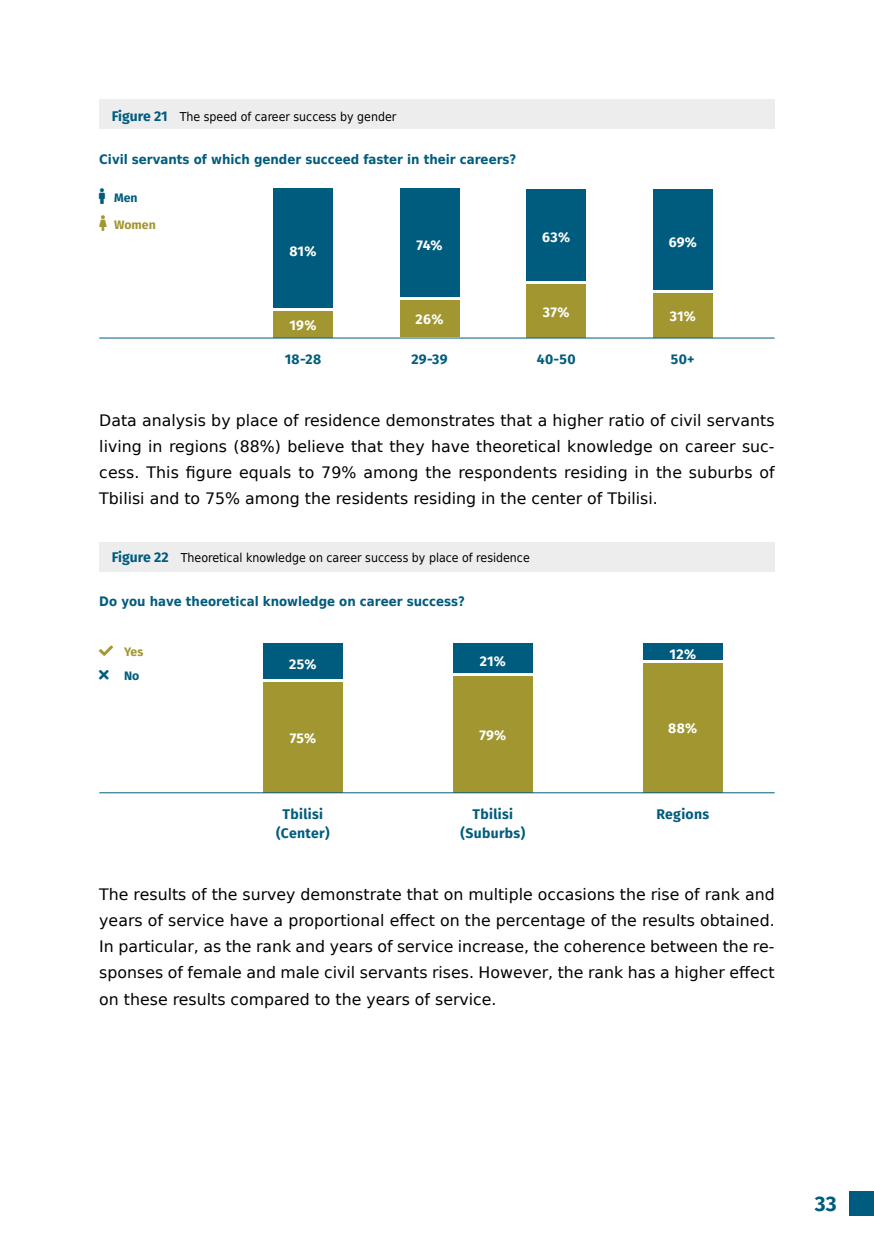
<style>
.page{position:relative;width:874px;height:1241px;background:#fff}
.page>*{position:absolute;margin:0;border:0;box-sizing:border-box;transform-origin:0 0}
.t1{font:700 21px "Fira GO";color:#005c7e}
.Body{font:15.75px/26.2px "DejaVu Sans";color:#000;text-align:justify}
.t2{font:700 14px/19.2px "Fira GO";letter-spacing:.025em;color:#005c7e;text-align:center}
.t3{font:700 14px "Fira GO";letter-spacing:.015em;color:#fff}
.t4{font:700 13.12px "DejaVu Sans Condensed";color:#005c7e}
.t5{font:12.25px "DejaVu Sans Condensed";color:#000}
.t6{font:700 12.25px "Fira GO";color:#a19630}
.t7{font:700 12.25px "Fira GO";color:#005c7e}
.s1{font-family:"Fira GO";font-weight:700;font-size:14px;color:#005c7e}
</style>
<div class="page">
<div style="left:848px;top:1191px;width:25px;height:24px;background:#005c7e"></div>
<div style="left:273px;top:309px;width:59px;height:28px;background:#a19630"></div>
<div style="left:273px;top:189px;width:59px;height:120px;background:#005c7e"></div>
<hr style="left:265px;top:308px;width:75px;height:2px;background:#fff">
<div style="left:399px;top:298px;width:60px;height:39px;background:#a19630"></div>
<div style="left:399px;top:189px;width:60px;height:110px;background:#005c7e"></div>
<hr style="left:392px;top:297px;width:74px;height:3px;background:#fff">
<div style="left:526px;top:282px;width:59px;height:55px;background:#a19630"></div>
<div style="left:526px;top:189px;width:59px;height:93px;background:#005c7e"></div>
<hr style="left:518px;top:281px;width:75px;height:3px;background:#fff">
<div style="left:652px;top:291px;width:60px;height:46px;background:#a19630"></div>
<div style="left:652px;top:189px;width:60px;height:102px;background:#005c7e"></div>
<hr style="left:645px;top:290px;width:74px;height:2px;background:#fff">
<hr style="left:99px;top:337px;width:675px;height:1px;background:#005c7e">
<div style="left:99px;top:99px;width:675px;height:30px;background:#ededed"></div>
<div style="left:99px;top:541px;width:675px;height:30px;background:#ededed"></div>
<div style="left:263px;top:680px;width:79px;height:112px;background:#a19630"></div>
<div style="left:263px;top:643px;width:79px;height:37px;background:#005c7e"></div>
<hr style="left:253px;top:679px;width:99px;height:2px;background:#fff">
<div style="left:453px;top:674px;width:79px;height:118px;background:#a19630"></div>
<div style="left:453px;top:643px;width:79px;height:31px;background:#005c7e"></div>
<hr style="left:443px;top:673px;width:99px;height:3px;background:#fff">
<div style="left:642px;top:661px;width:80px;height:131px;background:#a19630"></div>
<div style="left:642px;top:643px;width:80px;height:18px;background:#005c7e"></div>
<hr style="left:632px;top:660px;width:100px;height:2px;background:#fff">
<hr style="left:99px;top:792px;width:675px;height:1px;background:#005c7e">
<p class="t5" style="left:112px;top:106px;width:286px"><span class="s1">Figure 21</span> The speed of career success by gender</p>
<p class="t4" style="left:99px;top:148px;width:418px">Civil servants of which gender succeed faster in their careers?</p>
<p class="t7" style="left:114px;top:191px;width:25px">Men</p>
<p class="t6" style="left:114px;top:217px;width:43px">Women</p>
<p class="t3" style="left:289px;top:242px;width:28px">81%</p>
<p class="t3" style="left:416px;top:237px;width:28px">74%</p>
<p class="t3" style="left:542px;top:229px;width:29px">63%</p>
<p class="t3" style="left:668px;top:233px;width:30px">69%</p>
<p class="t3" style="left:542px;top:303px;width:28px">37%</p>
<p class="t3" style="left:669px;top:308px;width:28px">31%</p>
<p class="t3" style="left:415px;top:311px;width:29px">26%</p>
<p class="t3" style="left:289px;top:317px;width:29px">19%</p>
<p class="t2" style="left:284px;top:349px;width:38px">18-28</p>
<p class="t2" style="left:411px;top:349px;width:38px">29-39</p>
<p class="t2" style="left:536px;top:349px;width:40px">40-50</p>
<p class="t2" style="left:670px;top:349px;width:25px">50+</p>
<p class="Body" style="left:99px;top:406px;width:676px">Data analysis by place of residence demonstrates that a higher ratio of civil servants living in regions (88%) believe that they have theoretical knowledge on career suc&shy;cess. This figure equals to 79% among the respondents residing in the suburbs of Tbilisi and to 75% among the residents residing in the center of Tbilisi.</p>
<p class="t5" style="left:112px;top:546px;width:419px"><span class="s1">Figure 22</span> Theoretical knowledge on career success by place of residence</p>
<p class="t4" style="left:99px;top:590px;width:367px">Do you have theoretical knowledge on career success?</p>
<p class="t6" style="left:124px;top:644px;width:21px">Yes</p>
<p class="t7" style="left:124px;top:669px;width:17px">No</p>
<p class="t3" style="left:289px;top:655px;width:29px">25%</p>
<p class="t3" style="left:479px;top:652px;width:28px">21%</p>
<p class="t3" style="left:289px;top:730px;width:28px">75%</p>
<p class="t3" style="left:479px;top:727px;width:28px">79%</p>
<p class="t2" style="left:276px;top:804px;width:55px">Tbilisi (Center)</p>
<p class="t2" style="left:460px;top:804px;width:66px">Tbilisi (Suburbs)</p>
<p class="t3" style="left:669px;top:645px;width:28px">12%</p>
<p class="t3" style="left:668px;top:720px;width:30px">88%</p>
<p class="t2" style="left:656px;top:804px;width:54px">Regions</p>
<p class="Body" style="left:99px;top:880px;width:676px">The results of the survey demonstrate that on multiple occasions the rise of rank and years of service have a proportional effect on the percentage of the results obtained.<br>In particular, as the rank and years of service increase, the coherence between the re&shy;sponses of female and male civil servants rises. However, the rank has a higher effect on these results compared to the years of service.</p>
<h1 class="t1" style="left:814px;top:1191px;width:23px">33</h1>
</div>
